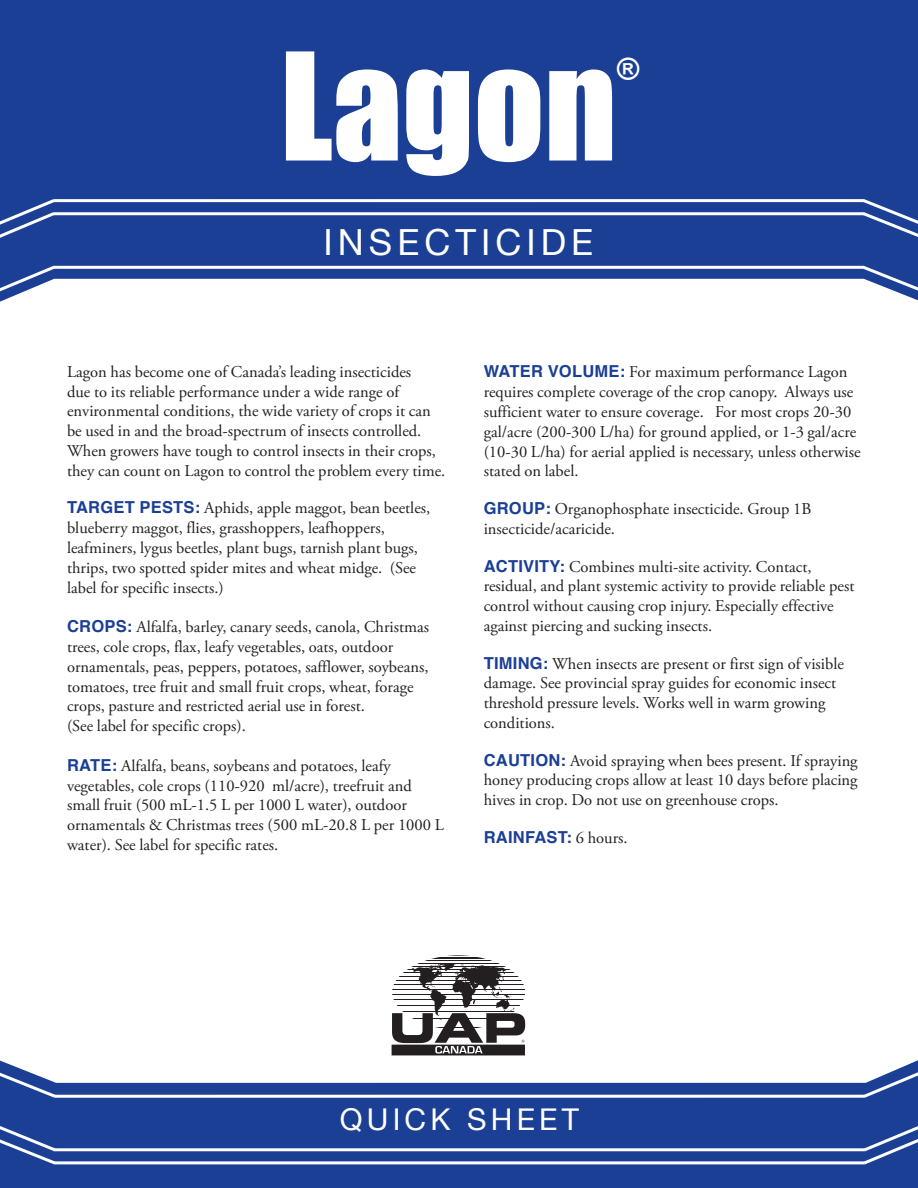
<style>
.page{position:relative;width:918px;height:1188px;background:#fff}
.page>*{position:absolute;margin:0;border:0;box-sizing:border-box;transform-origin:0 0}
.t1{font:138px "Impact";color:#fff}
.t2{font:36px "Helvetica Neue";letter-spacing:.14em;color:#fff}
.t3{font:30px "Helvetica Neue";letter-spacing:.14em;color:#fff}
.t4{font:30px "Impact";color:#fff}
.body{font:16.5px/19.8px "Adobe Garamond Pro";color:#231f20}
.body-2{font:700 16.5px "Helvetica";letter-spacing:.015em;color:#1b3f94}
.s1{font-family:"Helvetica";font-weight:700;color:#1b3f94}
.s2{font-family:"Adobe Garamond Pro";font-weight:400;color:#231f20}
</style>
<div class="page">
<hr style="left:392px;top:959px;width:133px;height:1px;background:#231f20">
<hr style="left:392px;top:961px;width:133px;height:1px;background:#231f20">
<hr style="left:392px;top:963px;width:133px;height:1px;background:#231f20">
<hr style="left:392px;top:955px;width:133px;height:1px;background:#231f20">
<hr style="left:392px;top:957px;width:133px;height:1px;background:#231f20">
<svg style="left:392px;top:964px;width:133px;height:88px"></svg>
<div style="left:0;top:0;width:918px;height:279px;background:#1b3f94"></div>
<hr style="left:53px;top:266px;width:811px;height:3px;background:#fff">
<svg style="left:0;top:263px;width:58px;height:39px"></svg>
<svg style="left:860px;top:263px;width:58px;height:38px"></svg>
<hr style="left:54px;top:212px;width:810px;height:3px;background:#fff">
<hr style="left:54px;top:199px;width:810px;height:3px;background:#fff">
<svg style="left:0;top:197px;width:58px;height:51px"></svg>
<svg style="left:860px;top:197px;width:58px;height:51px"></svg>
<svg style="left:0;top:1052px;width:918px;height:136px;fill:#1b3f94"></svg>
<hr style="left:54px;top:1095px;width:811px;height:3px;background:#fff">
<svg style="left:860px;top:1061px;width:58px;height:39px"></svg>
<svg style="left:0;top:1063px;width:59px;height:37px"></svg>
<hr style="left:54px;top:1148px;width:811px;height:3px;background:#fff">
<hr style="left:54px;top:1161px;width:811px;height:3px;background:#fff">
<svg style="left:860px;top:1117px;width:58px;height:50px"></svg>
<svg style="left:0;top:1116px;width:59px;height:51px"></svg>
<p class="t1" style="left:280px;top:21px;width:338px">Lagon</p>
<p class="t4" style="left:617px;top:49px;width:25px">®</p>
<p class="t2" style="left:324px;top:221px;width:271px">INSECTICIDE</p>
<p class="body" style="left:67px;top:362px;width:380px">Lagon has become one of Canada’s leading insecticides<br>due to its reliable performance under a wide range of environmental conditions, the wide variety of crops it can be used in and the broad-spectrum of insects controlled.<br>When growers have tough to control insects in their crops, they can count on Lagon to control the problem every time.</p>
<p class="body" style="left:67px;top:499px;width:365px"><span class="s1">TARGET PESTS:</span> Aphids, apple maggot, bean beetles, blueberry maggot, flies, grasshoppers, leafhoppers, leafminers, lygus beetles, plant bugs, tarnish plant bugs, thrips, two spotted spider mites and wheat midge. (See label for specific insects.)</p>
<p class="body" style="left:67px;top:618px;width:364px"><span class="s1">CROPS:</span> Alfalfa, barley, canary seeds, canola, Christmas trees, cole crops, flax, leafy vegetables, oats, outdoor ornamentals, peas, peppers, potatoes, safflower, soybeans, tomatoes, tree fruit and small fruit crops, wheat, forage crops, pasture and restricted aerial use in forest.</p>
<p class="body" style="left:67px;top:717px;width:180px">(See label for specific crops).</p>
<p class="body" style="left:67px;top:756px;width:378px"><span class="s1">RATE:</span> Alfalfa, beans, soybeans and potatoes, leafy vegetables, cole crops (110-920 ml/acre), treefruit and small fruit (500 mL-1.5 L per 1000 L water), outdoor ornamentals &amp; Christmas trees (500 mL-20.8 L per 1000 L water). See label for specific rates.</p>
<p class="body" style="left:484px;top:363px;width:379px"><span class="s1">WATER VOLUME:</span> For maximum performance Lagon requires complete coverage of the crop canopy. Always use sufficient water to ensure coverage. For most crops 20-30 gal/acre (200-300 L/ha) for ground applied, or 1-3 gal/acre (10-30 L/ha) for aerial applied is necessary, unless otherwise stated on label.</p>
<p class="body" style="left:484px;top:500px;width:329px"><span class="s1">GROUP:</span> Organophosphate insecticide. Group 1B insecticide/acaricide.</p>
<p class="body" style="left:484px;top:557px;width:372px"><span class="s1">ACTIVITY:</span> Combines multi-site activity. Contact, residual, and plant systemic activity to provide reliable pest control without causing crop injury. Especially effective against piercing and sucking insects.</p>
<p class="body" style="left:484px;top:654px;width:362px"><span class="s1">TIMING:</span> When insects are present or first sign of visible damage. See provincial spray guides for economic insect threshold pressure levels. Works well in warm growing conditions.</p>
<p class="body" style="left:484px;top:751px;width:375px;text-align:justify"><span class="s1">CAUTION:</span> Avoid spraying when bees present. If spraying honey producing crops allow at least 10 days before placing hives in crop. Do not use on greenhouse crops.</p>
<p class="body-2" style="left:484px;top:826px;width:145px">RAINFAST: <span class="s2">6 hours.</span></p>
<p class="t3" style="left:340px;top:1102px;width:241px">QUICK SHEET</p>
</div>
